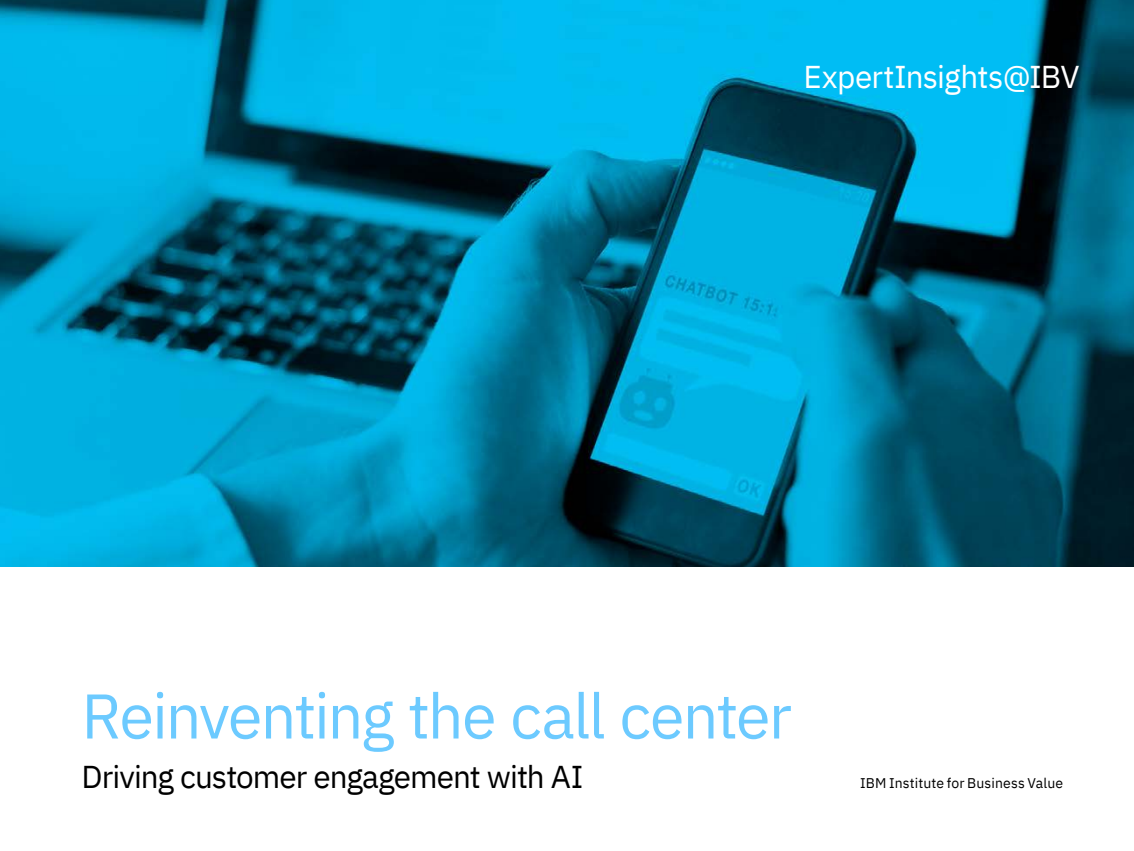
<style>
.page{position:relative;width:1134px;height:851px;background:#fff}
.page>*{position:absolute;margin:0;border:0;box-sizing:border-box;transform-origin:0 0}
.Cover_Title{font:63px "IBM Plex Sans";letter-spacing:-.035em;color:#6ccaff}
.Cover_Subhead{font:31.5px "IBM Plex Sans";letter-spacing:-.03em;color:#000}
.Cover_Subhead-2{font:31.5px "IBM Plex Sans";letter-spacing:-.02em;color:#fff}
.t1{font:14px "IBM Plex Sans";letter-spacing:.01em;color:#000}
</style>
<div class="page">
<img style="left:0;top:0;width:1134px;height:566px">
<p class="Cover_Subhead-2" style="left:803px;top:52px;width:278px">ExpertInsights@IBV</p>
<p class="Cover_Title" style="left:81px;top:668px;width:712px">Reinventing the call center</p>
<p class="Cover_Subhead" style="left:81px;top:753px;width:504px">Driving customer engagement with AI</p>
<p class="t1" style="left:860px;top:772px;width:204px">IBM Institute for Business Value</p>
</div>
